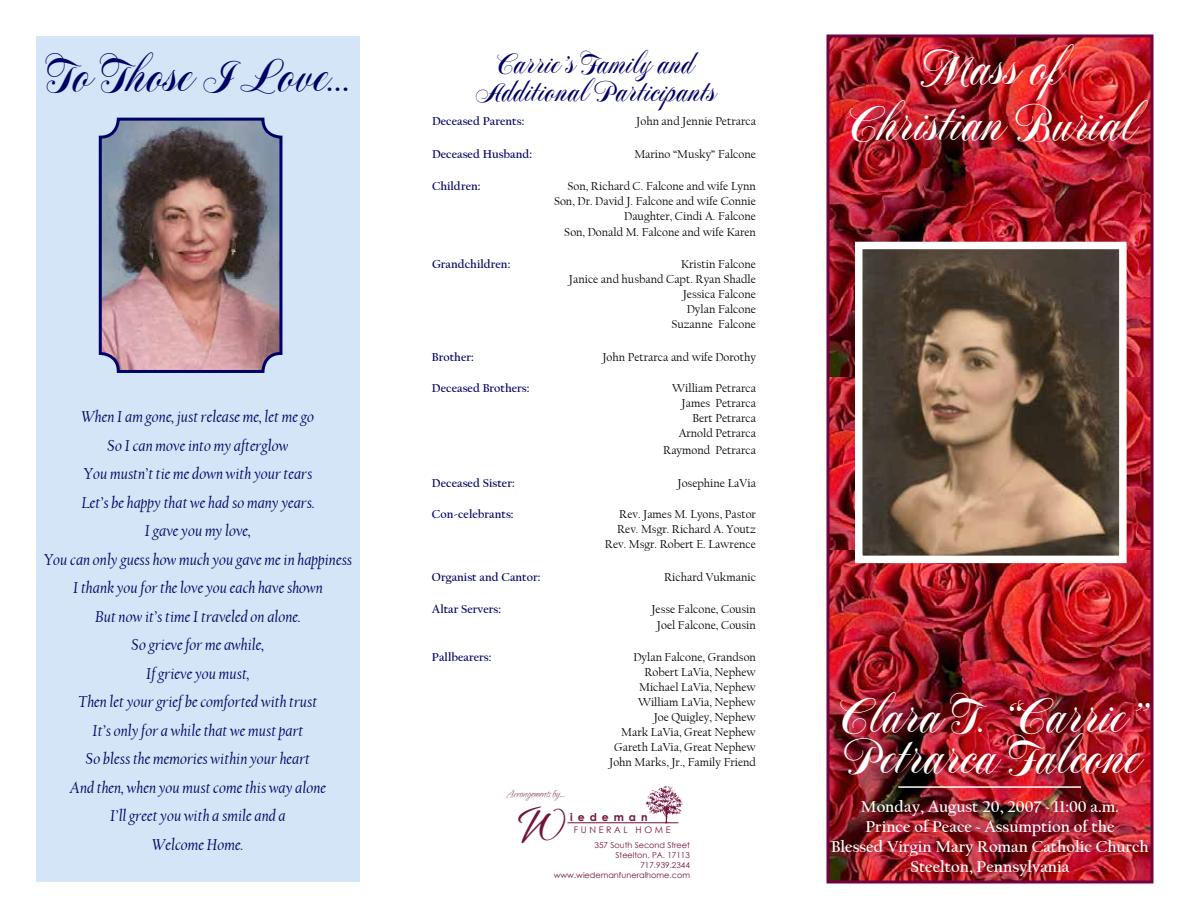
<style>
.page{position:relative;width:1188px;height:918px;background:#fff}
.page>*{position:absolute;margin:0;border:0;box-sizing:border-box;transform-origin:0 0}
.t1{font:700 46.5px/55.8px "Notnorval Hmk";color:#fff;text-align:center}
.t2{font:700 45.15px "Sandy Text Hmk";color:#72123d}
.t3{font:700 45px "Notnorval Hmk";color:#006}
.t4{font:700 27px/28.5px "Notnorval Hmk";color:#006;text-align:center}
.t5{font:italic 16.5px/28.5px "Californian FB";color:#006;text-align:center}
.t6{font:700 16.5px/19.8px "Californian FB";color:#fff;text-align:center}
.t7{font:12px/15px "Californian FB";color:#000;text-align:right}
.t8{font:700 12px "Californian FB";color:#006}
.t9{font:700 10.8px "Century Gothic";letter-spacing:.46em;color:#72123d}
.t10{font:9px "Sandy Text Hmk";color:#72123d}
.t11{font:9px "Century Gothic";letter-spacing:.29em;color:#72123d}
.t12{font:8.1px/9.9px "Century Gothic";color:#72123d;text-align:right}
</style>
<div class="page">
<img style="left:830px;top:376px;width:320px;height:174px">
<img style="left:830px;top:550px;width:320px;height:330px">
<img style="left:830px;top:38px;width:320px;height:338px">
<img style="left:864px;top:251px;width:254px;height:303px">
<div style="left:855px;top:242px;width:272px;height:321px;border:8px solid #fff"></div>
<hr style="left:568px;top:823px;width:110px;height:1px;background:#72123d">
<img style="left:646px;top:786px;width:37px;height:37px">
<div style="left:36px;top:36px;width:324px;height:846px;background:#d4e5f7"></div>
<img style="left:103px;top:122px;width:175px;height:247px">
<div style="left:99px;top:118px;width:183px;height:255px;border:3px solid #006;border-radius:18px"></div>
<hr style="left:898px;top:786px;width:183px;height:2px;background:#fff">
<div style="left:826px;top:34px;width:328px;height:850px;border:3px solid #74013d"></div>
<h3 class="t3" style="left:46px;top:51px;width:306px">To Those I Love...</h3>
<p class="t5" style="left:44px;top:403px;width:310px">When I am gone, just release me, let me go<br>So I can move into my afterglow<br>You mustn’t tie me down with your tears<br>Let’s be happy that we had so many years.<br>I gave you my love,<br>You can only guess how much you gave me in happiness I thank you for the love you each have shown<br>But now it’s time I traveled on alone.<br>So grieve for me awhile,<br>If grieve you must,<br>Then let your grief be comforted with trust<br>It’s only for a while that we must part<br>So bless the memories within your heart<br>And then, when you must come this way alone<br>I’ll greet you with a smile and a<br>Welcome Home.</p>
<h3 class="t4" style="left:474px;top:52px;width:242px">Carrie’s Family and<br>Additional Participants</h3>
<p class="t8" style="left:432px;top:114px;width:94px">Deceased Parents:</p>
<p class="t7" style="left:636px;top:114px;width:121px">John and Jennie Petrarca</p>
<p class="t8" style="left:432px;top:147px;width:102px">Deceased Husband:</p>
<p class="t7" style="left:634px;top:147px;width:123px">Marino “Musky” Falcone</p>
<p class="t8" style="left:432px;top:179px;width:50px">Children:</p>
<p class="t7" style="left:554px;top:178px;width:203px">Son, Richard C. Falcone and wife Lynn<br>Son, Dr. David J. Falcone and wife Connie<br>Daughter, Cindi A. Falcone</p>
<p class="t7" style="left:564px;top:225px;width:193px">Son, Donald M. Falcone and wife Karen</p>
<p class="t8" style="left:432px;top:257px;width:80px">Grandchildren:</p>
<p class="t7" style="left:569px;top:256px;width:189px">Kristin Falcone<br>Janice and husband Capt. Ryan Shadle<br>Jessica Falcone<br>Dylan Falcone<br>Suzanne Falcone</p>
<p class="t8" style="left:432px;top:350px;width:43px">Brother:</p>
<p class="t7" style="left:602px;top:349px;width:155px">John Petrarca and wife Dorothy</p>
<p class="t8" style="left:432px;top:381px;width:99px">Deceased Brothers:</p>
<p class="t7" style="left:672px;top:381px;width:85px">William Petrarca<br>James Petrarca<br>Bert Petrarca<br>Arnold Petrarca</p>
<p class="t7" style="left:663px;top:442px;width:94px">Raymond Petrarca</p>
<p class="t8" style="left:432px;top:476px;width:84px">Deceased Sister:</p>
<p class="t7" style="left:678px;top:475px;width:80px">Josephine LaVia</p>
<p class="t8" style="left:432px;top:507px;width:83px">Con-celebrants:</p>
<p class="t7" style="left:605px;top:507px;width:153px">Rev. James M. Lyons, Pastor<br>Rev. Msgr. Richard A. Youtz<br>Rev. Msgr. Robert E. Lawrence</p>
<p class="t8" style="left:432px;top:570px;width:110px">Organist and Cantor:</p>
<p class="t7" style="left:664px;top:570px;width:93px">Richard Vukmanic</p>
<p class="t8" style="left:432px;top:602px;width:71px">Altar Servers:</p>
<p class="t7" style="left:651px;top:601px;width:106px;line-height:16.5px;text-align:center">Jesse Falcone, Cousin<br>Joel Falcone, Cousin</p>
<p class="t8" style="left:432px;top:650px;width:61px">Pallbearers:</p>
<p class="t7" style="left:609px;top:649px;width:148px">Dylan Falcone, Grandson<br>Robert LaVia, Nephew<br>Michael LaVia, Nephew<br>William LaVia, Nephew<br>Joe Quigley, Nephew<br>Mark LaVia, Great Nephew<br>Gareth LaVia, Great Nephew<br>John Marks, Jr., Family Friend</p>
<p class="t10" style="left:507px;top:788px;width:60px">Arrangements by...</p>
<h2 class="t2" style="left:519px;top:794px;width:49px">W</h2>
<p class="t9" style="left:570px;top:809px;width:79px">iedeman</p>
<p class="t11" style="left:574px;top:824px;width:98px">FUNERAL HOME</p>
<p class="t12" style="left:554px;top:840px;width:138px">357 South Second Street<br>Steelton. PA. 17113<br>717.939.2344 www.wiedemanfuneralhome.com</p>
<h1 class="t1" style="left:847px;top:44px;width:288px">Mass of<br>Christian Burial</h1>
<h1 class="t1" style="left:838px;top:700px;width:306px;line-height:40.5px;text-align:left">Clara T. “Carrie”<br>Petrarca Falcone</h1>
<h3 class="t6" style="left:831px;top:797px;width:319px">Monday, August 20, 2007 ~ 11:00 a.m.<br>Prince of Peace ~ Assumption of the<br>Blessed Virgin Mary Roman Catholic Church Steelton, Pennsylvania</h3>
</div>
